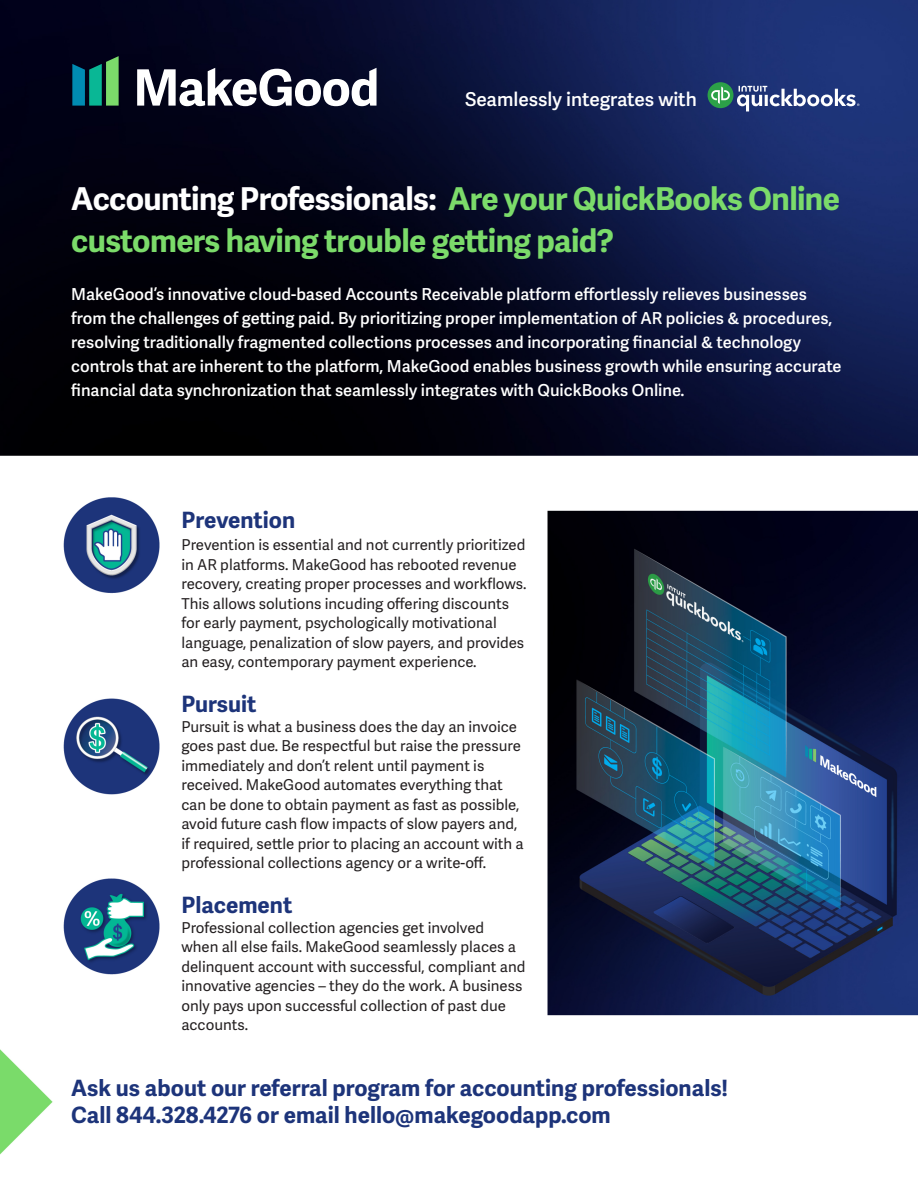
<style>
.page{position:relative;width:918px;height:1188px;background:#fff}
.page>*{position:absolute;margin:0;border:0;box-sizing:border-box;transform-origin:0 0}
.t1{font:700 31.5px/42px "Adelle Sans";letter-spacing:-.02em;color:#7bdb6a}
.t2{font:700 22.5px/27px "Adelle Sans";color:#1d347a}
.t3{font:600 19.05px "Adelle Sans";color:#fff}
.t4{font:600 16.5px/24px "Adelle Sans";color:#fff}
.t5{font:15px/19.5px "Adelle Sans";color:#231f20}
.s1{color:#fff}
</style>
<div class="page">
<img style="left:0;top:0;width:918px;height:1155px">
<svg style="left:72px;top:56px;width:47px;height:50px;background:#207a66"></svg>
<svg style="left:137px;top:68px;width:240px;height:38px"></svg>
<div style="left:708px;top:82px;width:26px;height:26px;background:#2ca148;border-radius:50%"></div>
<svg style="left:711px;top:87px;width:19px;height:17px"></svg>
<svg style="left:737px;top:86px;width:123px;height:25px"></svg>
<p class="t3" style="left:465px;top:88px;width:233px">Seamlessly integrates with</p>
<p class="t1" style="left:71px;top:178px;width:770px"><span class="s1">Accounting Professionals:</span> Are your QuickBooks Online customers having trouble getting paid?</p>
<p class="t4" style="left:71px;top:283px;width:772px">MakeGood’s innovative cloud-based Accounts Receivable platform effortlessly relieves businesses from the challenges of getting paid. By prioritizing proper implementation of AR policies &amp; procedures, resolving traditionally fragmented collections processes and incorporating financial &amp; technology controls that are inherent to the platform, MakeGood enables business growth while ensuring accurate financial data synchronization that seamlessly integrates with QuickBooks Online.</p>
<p class="t2" style="left:181px;top:507px;width:115px">Prevention</p>
<p class="t5" style="left:181px;top:536px;width:346px">Prevention is essential and not currently prioritized in AR platforms. MakeGood has rebooted revenue recovery, creating proper processes and workflows.<br>This allows solutions incuding offering discounts for early payment, psychologically motivational language, penalization of slow payers, and provides an easy, contemporary payment experience.</p>
<p class="t2" style="left:181px;top:691px;width:76px">Pursuit</p>
<p class="t5" style="left:181px;top:717px;width:344px">Pursuit is what a business does the day an invoice goes past due. Be respectful but raise the pressure immediately and don’t relent until payment is received. MakeGood automates everything that can be done to obtain payment as fast as possible, avoid future cash flow impacts of slow payers and, if required, settle prior to placing an account with a professional collections agency or a write-off.</p>
<p class="t2" style="left:181px;top:892px;width:112px">Placement</p>
<p class="t5" style="left:181px;top:918px;width:345px">Professional collection agencies get involved<br>when all else fails. MakeGood seamlessly places a delinquent account with successful, compliant and innovative agencies – they do the work. A business only pays upon successful collection of past due accounts.</p>
<p class="t2" style="left:71px;top:1076px;width:658px">Ask us about our referral program for accounting professionals!<br>Call 844.328.4276 or email hello@makegoodapp.com</p>
</div>
